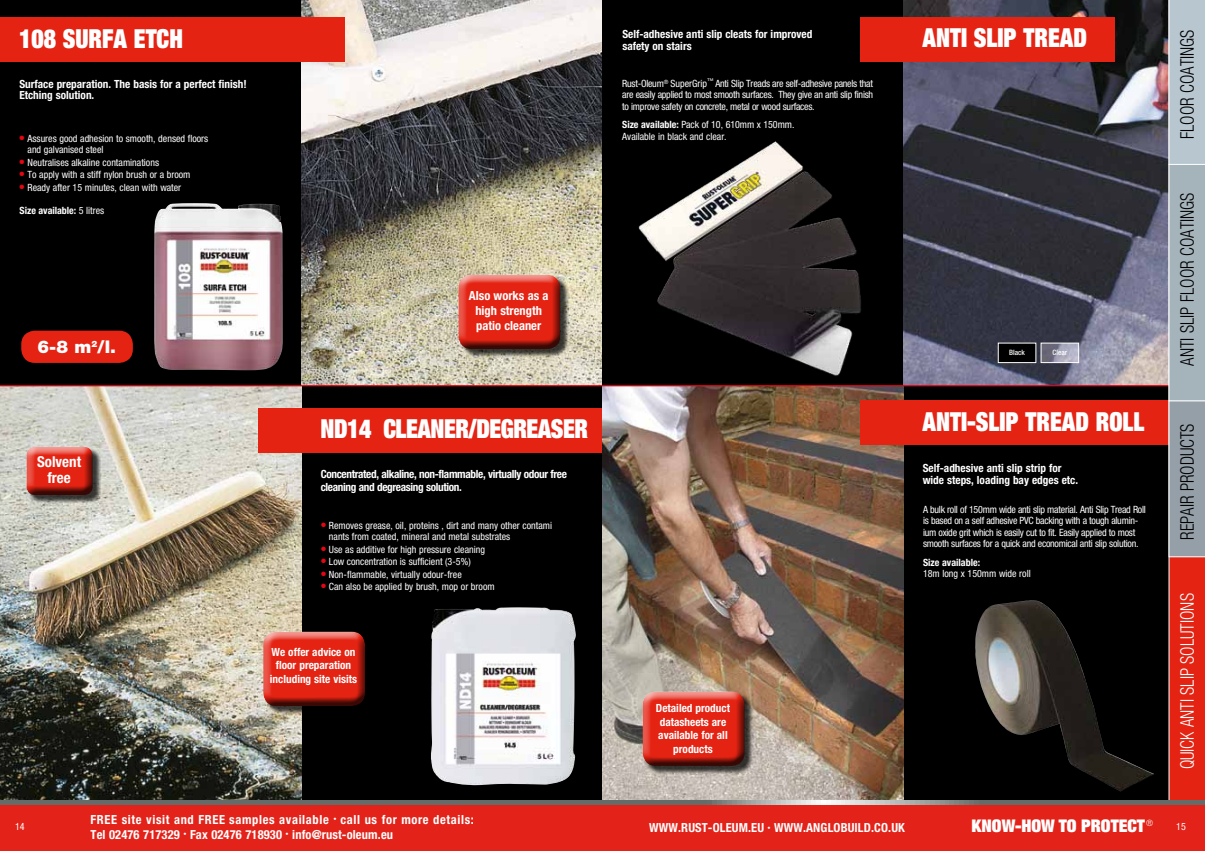
<style>
.page{position:relative;width:1205px;height:851px;background:#fff}
.page>*{position:absolute;margin:0;border:0;box-sizing:border-box;transform-origin:0 0}
.t1{font:900 condensed 26.25px "Helvetica Neue LT Pro";color:#fff;scale:.9 1}
.t2{font:900 condensed 26.25px "Helvetica Neue LT Pro";letter-spacing:-.02em;color:#fff;scale:.9 1}
.t3{font:300 condensed 18.75px "Helvetica Neue LT Pro";color:#000;scale:.9 1}
.t4{font:300 condensed 18.75px "Helvetica Neue LT Pro";color:#fff;scale:.9 1}
.t5{font:900 condensed 17.5px "Helvetica Neue LT Pro";color:#fff}
.t6{font:900 17.5px "Helvetica Neue LT Pro";color:#fff}
.t7{font:700 condensed 15px/16.2px "Helvetica Neue LT Pro";color:#fff;text-align:center}
.t8{font:700 condensed 12.5px/15px "Helvetica Neue LT Pro";letter-spacing:.05em;color:#fff}
.t9{font:700 condensed 12.5px/15px "Helvetica Neue LT Pro";letter-spacing:.01em;color:#fff;text-align:center}
.t10{font:700 condensed 11.25px/13.5px "Helvetica Neue LT Pro";color:#fff}
.t11{font:700 condensed 11.25px/12.5px "Helvetica Neue LT Pro";letter-spacing:-.03em;color:#fff}
.t12{font:condensed 10px/11.2px "Helvetica Neue LT Pro";color:#fff}
.t13{font:condensed 10px/11.2px "Helvetica Neue LT Pro";letter-spacing:-.025em;color:#fff}
.t14{font:700 condensed 10px "Helvetica Neue LT Pro";letter-spacing:-.005em;color:#fff}
.t15{font:500 condensed 7.38px "Helvetica Neue LT Pro";color:#fff}
.s1{font-weight:400}
.s2{font-weight:700}
</style>
<div class="page">
<div style="left:0;top:0;width:601px;height:386px;background:#000"></div>
<div style="left:0;top:386px;width:602px;height:415px;background:#000"></div>
<img style="left:0;top:386px;width:301px;height:414px">
<img style="left:301px;top:0;width:301px;height:385px">
<img style="left:431px;top:607px;width:145px;height:178px">
<div style="left:0;top:17px;width:344px;height:44px;background:#e42313"></div>
<div style="left:28px;top:448px;width:73px;height:55px;background:#000;opacity:.75"></div>
<div style="left:25px;top:445px;width:69px;height:44px;background:#fff;opacity:.75"></div>
<div style="left:25px;top:448px;width:69px;height:47px;background:#000;opacity:.75"></div>
<div style="left:459px;top:276px;width:110px;height:82px;background:#000;opacity:.75"></div>
<div style="left:457px;top:273px;width:105px;height:68px;background:#fff;opacity:.75"></div>
<div style="left:457px;top:277px;width:105px;height:72px;background:#000;opacity:.75"></div>
<div style="left:264px;top:632px;width:110px;height:82px;background:#000;opacity:.75"></div>
<div style="left:262px;top:629px;width:105px;height:69px;background:#fff;opacity:.75"></div>
<div style="left:262px;top:633px;width:105px;height:73px;background:#000;opacity:.75"></div>
<div style="left:258px;top:408px;width:344px;height:44px;background:#e42313"></div>
<div style="left:602px;top:0;width:603px;height:386px;background:#000"></div>
<img style="left:903px;top:0;width:265px;height:385px">
<img style="left:1043px;top:345px;width:34px;height:16px">
<div style="left:604px;top:386px;width:601px;height:415px;background:#000"></div>
<img style="left:602px;top:386px;width:301px;height:414px">
<div style="left:1041px;top:343px;width:38px;height:20px;border:1px solid #fff"></div>
<div style="left:998px;top:343px;width:38px;height:19px;background:#000"></div>
<div style="left:998px;top:343px;width:38px;height:20px;border:1px solid #fff"></div>
<div style="left:644px;top:692px;width:109px;height:82px;background:#000;opacity:.75"></div>
<div style="left:642px;top:689px;width:104px;height:69px;background:#fff;opacity:.75"></div>
<div style="left:642px;top:693px;width:104px;height:72px;background:#000;opacity:.75"></div>
<div style="left:860px;top:17px;width:254px;height:44px;background:#e42313"></div>
<img style="left:638px;top:141px;width:223px;height:235px">
<div style="left:860px;top:400px;width:311px;height:45px;background:#e42313"></div>
<img style="left:975px;top:600px;width:179px;height:191px">
<hr style="left:0;top:385px;width:1205px;height:1px;background:#e30613">
<img style="left:154px;top:203px;width:129px;height:167px">
<div style="left:21px;top:330px;width:112px;height:33px;background:#e42313;border-radius:14px"></div>
<svg style="left:1168px;top:0;width:37px;height:800px;background:#b98a8b"></svg>
<div style="left:0;top:804px;width:1205px;height:46px;background:#e32219"></div>
<svg style="left:0;top:800px;width:1205px;height:4px;background:#757c79"></svg>
<h1 class="t1" style="left:19px;top:21px;width:183px">108 SURFA ETCH</h1>
<p class="t10" style="left:19px;top:79px;width:229px;line-height:10.8px">Surface preparation. The basis for a perfect finish!<br>Etching solution.</p>
<p class="t12" style="left:28px;top:133px;width:182px;text-indent:-8px"><sup>●</sup> Assures good adhesion to smooth, densed floors and galvanised steel</p>
<p class="t12" style="left:20px;top:157px;width:141px"><sup>●</sup> Neutralises alkaline contaminations</p>
<p class="t12" style="left:20px;top:169px;width:172px"><sup>●</sup> To apply with a stiff nylon brush or a broom</p>
<p class="t12" style="left:20px;top:182px;width:163px"><sup>●</sup> Ready after 15 minutes, clean with water</p>
<p class="t14" style="left:20px;top:204px;width:86px">Size available: <span class="s1">5 litres</span></p>
<h3 class="t6" style="left:38px;top:336px;width:80px">6-8 m<sup>2</sup>/l.</h3>
<h3 class="t7" style="left:37px;top:453px;width:46px">Solvent free</h3>
<p class="t9" style="left:469px;top:287px;width:81px">Also works as a high strength patio cleaner</p>
<h1 class="t2" style="left:320px;top:411px;width:299px">ND14 CLEANER/DEGREASER</h1>
<p class="t11" style="left:321px;top:468px;width:248px">Concentrated, alkaline, non-flammable, virtually odour free cleaning and degreasing solution.</p>
<p class="t12" style="left:329px;top:520px;width:225px;text-indent:-8px"><sup>●</sup> Removes grease, oil, proteins , dirt and many other contami nants from coated, mineral and metal substrates</p>
<p class="t12" style="left:321px;top:543px;width:166px"><sup>●</sup> Use as additive for high pressure cleaning</p>
<p class="t12" style="left:321px;top:556px;width:151px"><sup>●</sup> Low concentration is sufficient (3-5%)</p>
<p class="t12" style="left:321px;top:568px;width:142px"><sup>●</sup> Non-flammable, virtually odour-free</p>
<p class="t12" style="left:321px;top:581px;width:175px"><sup>●</sup> Can also be applied by brush, mop or broom</p>
<p class="t10" style="left:270px;top:644px;width:89px;text-align:center">We offer advice on floor preparation including site visits</p>
<p class="t10" style="left:622px;top:27px;width:192px;line-height:12.5px">Self-adhesive anti slip cleats for improved safety on stairs</p>
<p class="t12" style="left:622px;top:78px;width:252px;text-align:justify">Rust-Oleum<sup>®</sup> SuperGrip<sup>™</sup> Anti Slip Treads are self-adhesive panels that are easily applied to most smooth surfaces. They give an anti slip finish to improve safety on concrete, metal or wood surfaces.</p>
<p class="t12" style="left:622px;top:119px;width:174px"><span class="s2">Size available:</span> Pack of 10, 610mm x 150mm.<br>Available in black and clear.</p>
<p class="t10" style="left:656px;top:701px;width:76px;text-align:center">Detailed product datasheets are available for all products</p>
<h1 class="t1" style="left:922px;top:21px;width:184px">ANTI SLIP TREAD</h1>
<p class="t15" style="left:1009px;top:348px;width:17px">Black</p>
<p class="t15" style="left:1052px;top:348px;width:16px">Clear</p>
<h1 class="t1" style="left:922px;top:405px;width:248px">ANTI-SLIP TREAD ROLL</h1>
<p class="t10" style="left:922px;top:461px;width:157px;line-height:12.5px">Self-adhesive anti slip strip for wide steps, loading bay edges etc.</p>
<p class="t13" style="left:923px;top:504px;width:224px">A bulk roll of 150mm wide anti slip material. Anti Slip Tread Roll is based on a self adhesive PVC backing with a tough alumin&shy;ium oxide grit which is easily cut to fit. Easily applied to most smooth surfaces for a quick and economical anti slip solution.</p>
<p class="t14" style="left:923px;top:556px;width:59px">Size available:</p>
<p class="t12" style="left:923px;top:567px;width:109px">18m long x 150mm wide roll</p>
<h2 class="t3" style="left:1176px;top:139px;width:123px;rotate:-90deg">FLOOR COATINGS</h2>
<h2 class="t3" style="left:1176px;top:365px;width:194px;rotate:-90deg">ANTI SLIP FLOOR COATINGS</h2>
<h2 class="t3" style="left:1176px;top:539px;width:131px;rotate:-90deg">REPAIR PRODUCTS</h2>
<h2 class="t4" style="left:1176px;top:769px;width:197px;rotate:-90deg">QUICK ANTI SLIP SOLUTIONS</h2>
<p class="t8" style="left:91px;top:811px;width:385px">FREE site visit and FREE samples available <sup>•</sup> call us for more details:<br>Tel 02476 717329 <sup>•</sup> Fax 02476 718930 <sup>•</sup> info@rust-oleum.eu</p>
<h3 class="t5" style="left:971px;top:814px;width:183px">KNOW-HOW TO PROTECT <sup>®</sup></h3>
<p class="t12" style="left:15px;top:820px;width:11px">14</p>
<p class="t9" style="left:649px;top:820px;width:11px">WWW</p>
<p class="t9" style="left:678px;top:820px;width:177px">.RUST-OLEUM.EU <sup>•</sup> www.anglobuild</p>
<p class="t9" style="left:871px;top:820px;width:35px">.co.uk</p>
<p class="t12" style="left:1176px;top:821px;width:11px">15</p>
</div>
